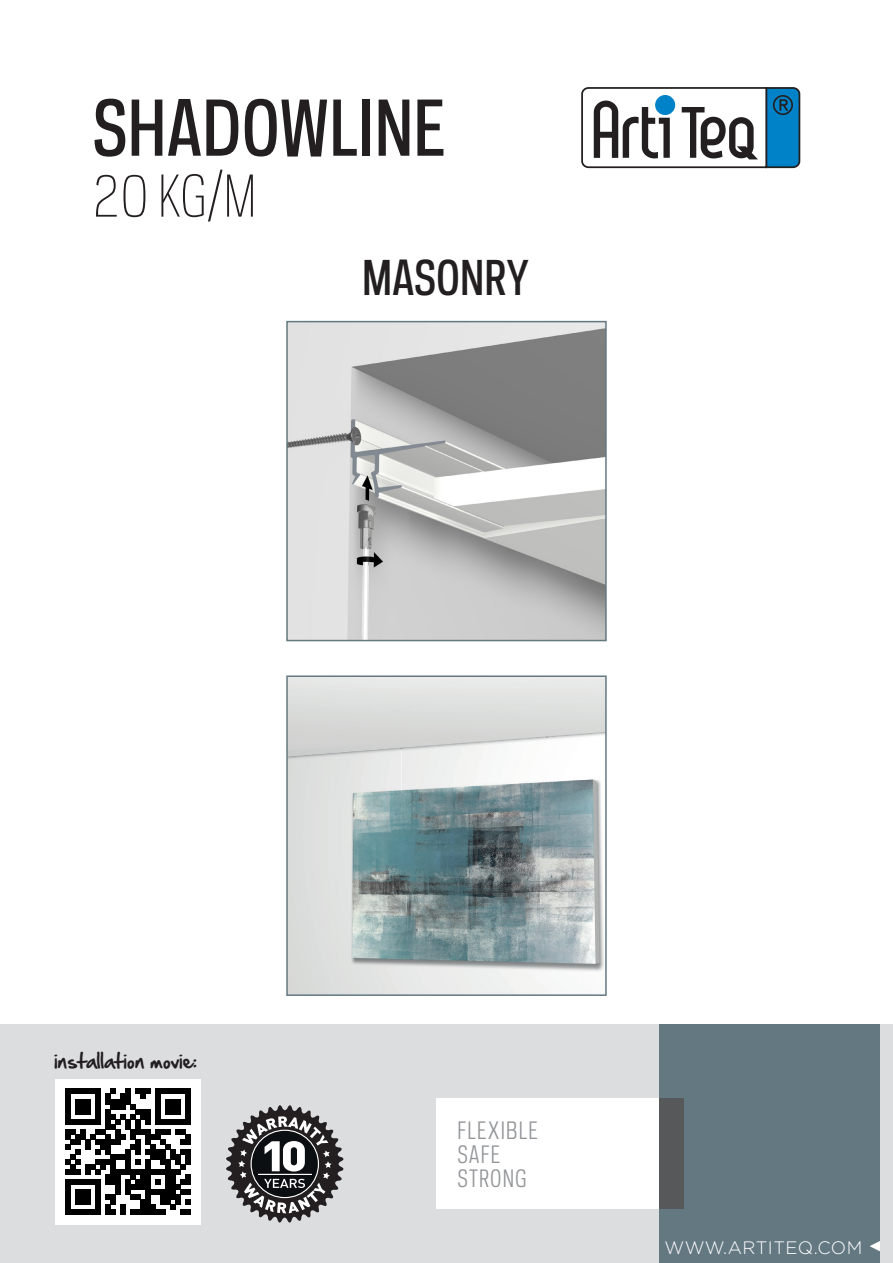
<style>
.page{position:relative;width:893px;height:1263px;background:#fff}
.page>*{position:absolute;margin:0;border:0;box-sizing:border-box;transform-origin:0 0}
.t1{font:500 72px "Galaxie Polaris Condensed";color:#231f20}
.t2{font:300 54px "Galaxie Polaris Condensed";color:#231f20}
.t3{font:500 45px "Galaxie Polaris Condensed";color:#231f20}
.t4{font:22.5px "Galaxie Polaris Condensed";letter-spacing:.05em;color:#939598}
.t5{font:18px "Hand Of Sean";color:#231f20}
.Tabel_tekst-kl{font:300 18px "Gotham";letter-spacing:.025em;color:#fff}
</style>
<div class="page">
<div style="left:0;top:1025px;width:893px;height:238px;background:#dcdddf"></div>
<div style="left:659px;top:1025px;width:234px;height:238px;background:#647882"></div>
<div style="left:659px;top:1098px;width:25px;height:111px;background:#57585a"></div>
<div style="left:437px;top:1098px;width:222px;height:111px;background:#fff"></div>
<svg style="left:581px;top:87px;width:219px;height:81px"></svg>
<img style="left:289px;top:324px;width:315px;height:314px">
<div style="left:286px;top:321px;width:321px;height:320px;border:2px solid #647882"></div>
<img style="left:289px;top:678px;width:315px;height:315px">
<div style="left:286px;top:675px;width:321px;height:321px;border:2px solid #647882"></div>
<div style="left:55px;top:1079px;width:146px;height:146px;background:#fff"></div>
<svg style="left:65px;top:1089px;width:126px;height:126px"></svg>
<div style="left:130px;top:1209px;width:36px;height:6px;background:#000001"></div>
<div style="left:181px;top:1209px;width:10px;height:6px;background:#000001"></div>
<svg style="left:226px;top:1105px;width:118px;height:118px"></svg>
<svg style="left:870px;top:1241px;width:10px;height:11px"></svg>
<div style="left:880px;top:1025px;width:13px;height:238px;background:#dcdddf"></div>
<p class="t1" style="left:92px;top:80px;width:355px">SHADOWLINE</p>
<p class="t2" style="left:92px;top:159px;width:165px">20 KG/M</p>
<p class="t3" style="left:362px;top:248px;width:168px">MASONRY</p>
<p class="t5" style="left:54px;top:1045px;width:145px">installation movie:</p>
<p class="t4" style="left:457px;top:1115px;width:82px">FLEXIBLE</p>
<p class="t4" style="left:457px;top:1139px;width:45px">SAFE</p>
<p class="t4" style="left:457px;top:1163px;width:71px">STRONG</p>
<p class="Tabel_tekst-kl" style="left:665px;top:1236px;width:199px">WWW.ARTITEQ.COM</p>
</div>
